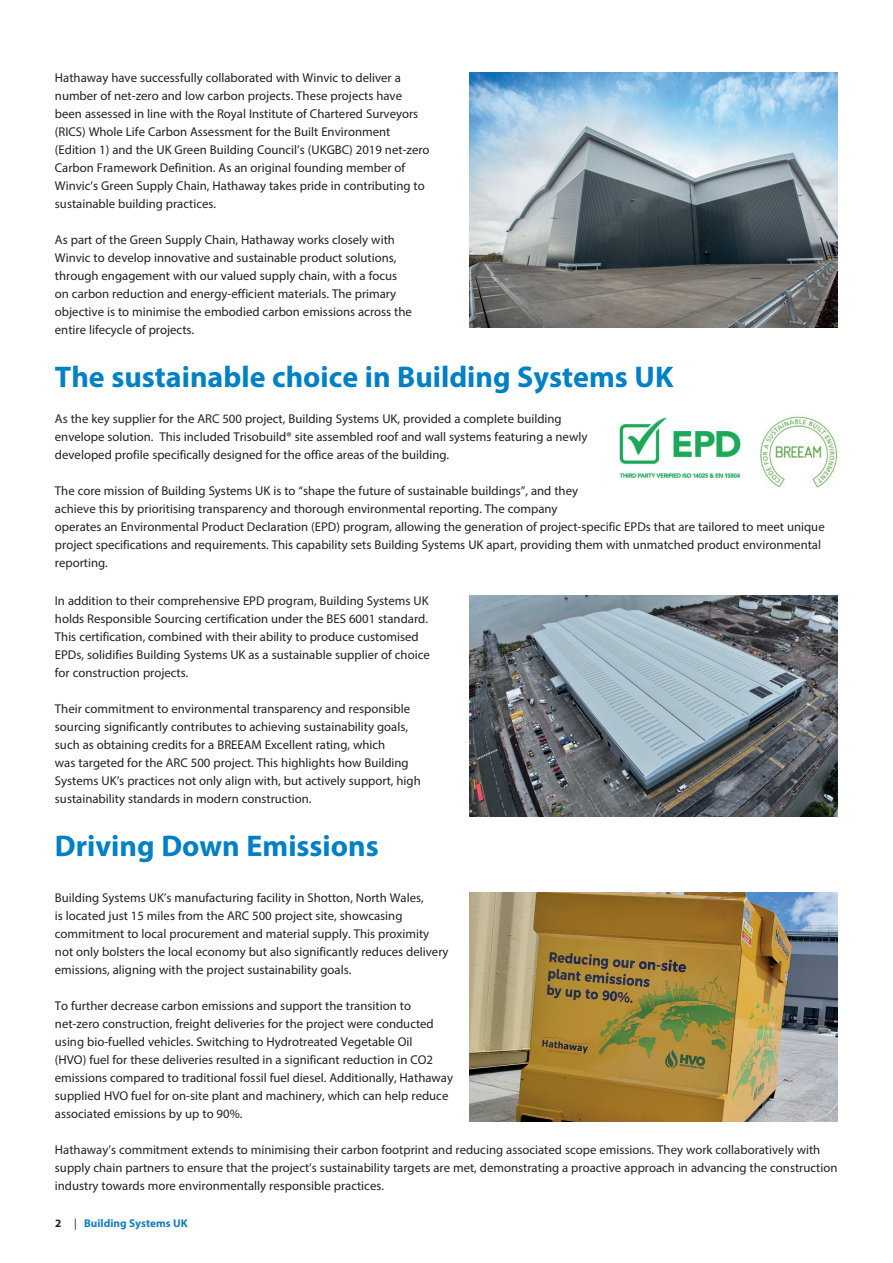
<style>
.page{position:relative;width:893px;height:1263px;background:#fff}
.page>*{position:absolute;margin:0;border:0;box-sizing:border-box;transform-origin:0 0}
.t1{font:700 30px "Myriad Pro";color:#0080c5}
.t2{font:12.75px/18px "Myriad Pro";color:#231f20}
.t3{font:700 11.25px "Myriad Pro";color:#127ec2}
.s1{color:#231f20}
.s2{font-weight:400;color:#231f20}
</style>
<div class="page">
<div style="left:469px;top:72px;width:369px;height:262px;background:linear-gradient(to right,#fff,#fff)"></div>
<img style="left:469px;top:72px;width:369px;height:255px">
<img style="left:469px;top:596px;width:369px;height:221px">
<img style="left:469px;top:892px;width:369px;height:229px">
<img style="left:619px;top:416px;width:219px;height:72px">
<p class="t2" style="left:55px;top:68px;width:376px">Hathaway have successfully collaborated with Winvic to deliver a number of net-zero and low carbon projects. These projects have been assessed in line with the Royal Institute of Chartered Surveyors (RICS) Whole Life Carbon Assessment for the Built Environment (Edition 1) and the UK Green Building Council’s (UKGBC) 2019 net-zero Carbon Framework Definition. As an original founding member of Winvic’s Green Supply Chain, Hathaway takes pride in contributing to sustainable building practices.</p>
<p class="t2" style="left:55px;top:230px;width:358px">As part of the Green Supply Chain, Hathaway works closely with Winvic to develop innovative and sustainable product solutions, through engagement with our valued supply chain, with a focus on carbon reduction and energy-efficient materials. The primary objective is to minimise the embodied carbon emissions across the entire lifecycle of projects.</p>
<h1 class="t1" style="left:55px;top:357px;width:620px">The sustainable choice in Building Systems UK</h1>
<p class="t2" style="left:55px;top:410px;width:534px">As the key supplier for the ARC 500 project, Building Systems UK, provided a complete building envelope solution. This included Trisobuild® site assembled roof and wall systems featuring a newly developed profile specifically designed for the office areas of the building.</p>
<p class="t2" style="left:55px;top:482px;width:771px">The core mission of Building Systems UK is to “shape the future of sustainable buildings”, and they<br>achieve this by prioritising transparency and thorough environmental reporting. The company<br>operates an Environmental Product Declaration (EPD) program, allowing the generation of project-specific EPDs that are tailored to meet unique project specifications and requirements. This capability sets Building Systems UK apart, providing them with unmatched product environmental reporting.</p>
<p class="t2" style="left:55px;top:592px;width:376px">In addition to their comprehensive EPD program, Building Systems UK holds Responsible Sourcing certification under the BES 6001 standard.<br>This certification, combined with their ability to produce customised EPDs, solidifies Building Systems UK as a sustainable supplier of choice for construction projects.</p>
<p class="t2" style="left:55px;top:700px;width:367px">Their commitment to environmental transparency and responsible sourcing significantly contributes to achieving sustainability goals, such as obtaining credits for a BREEAM Excellent rating, which<br>was targeted for the ARC 500 project. This highlights how Building Systems UK’s practices not only align with, but actively support, high sustainability standards in modern construction.</p>
<h1 class="t1" style="left:55px;top:826px;width:325px">Driving Down Emissions</h1>
<p class="t2" style="left:55px;top:888px;width:395px">Building Systems UK’s manufacturing facility in Shotton, North Wales,<br>is located just 15 miles from the ARC 500 project site, showcasing commitment to local procurement and material supply. This proximity not only bolsters the local economy but also significantly reduces delivery emissions, aligning with the project sustainability goals.</p>
<p class="t2" style="left:55px;top:996px;width:400px">To further decrease carbon emissions and support the transition to net-zero construction, freight deliveries for the project were conducted using bio-fuelled vehicles. Switching to Hydrotreated Vegetable Oil<br>(HVO) fuel for these deliveries resulted in a significant reduction in CO2 emissions compared to traditional fossil fuel diesel. Additionally, Hathaway supplied HVO fuel for on-site plant and machinery, which can help reduce associated emissions by up to 90%.</p>
<p class="t2" style="left:55px;top:1140px;width:784px">Hathaway’s commitment extends to minimising their carbon footprint and reducing associated scope emissions. They work collaboratively with supply chain partners to ensure that the project’s sustainability targets are met, demonstrating a proactive approach in advancing the construction industry towards more environmentally responsible practices.</p>
<p class="t3" style="left:55px;top:1216px;width:134px"><span class="s1">2</span> <span class="s2">|</span> Building Systems UK</p>
</div>
